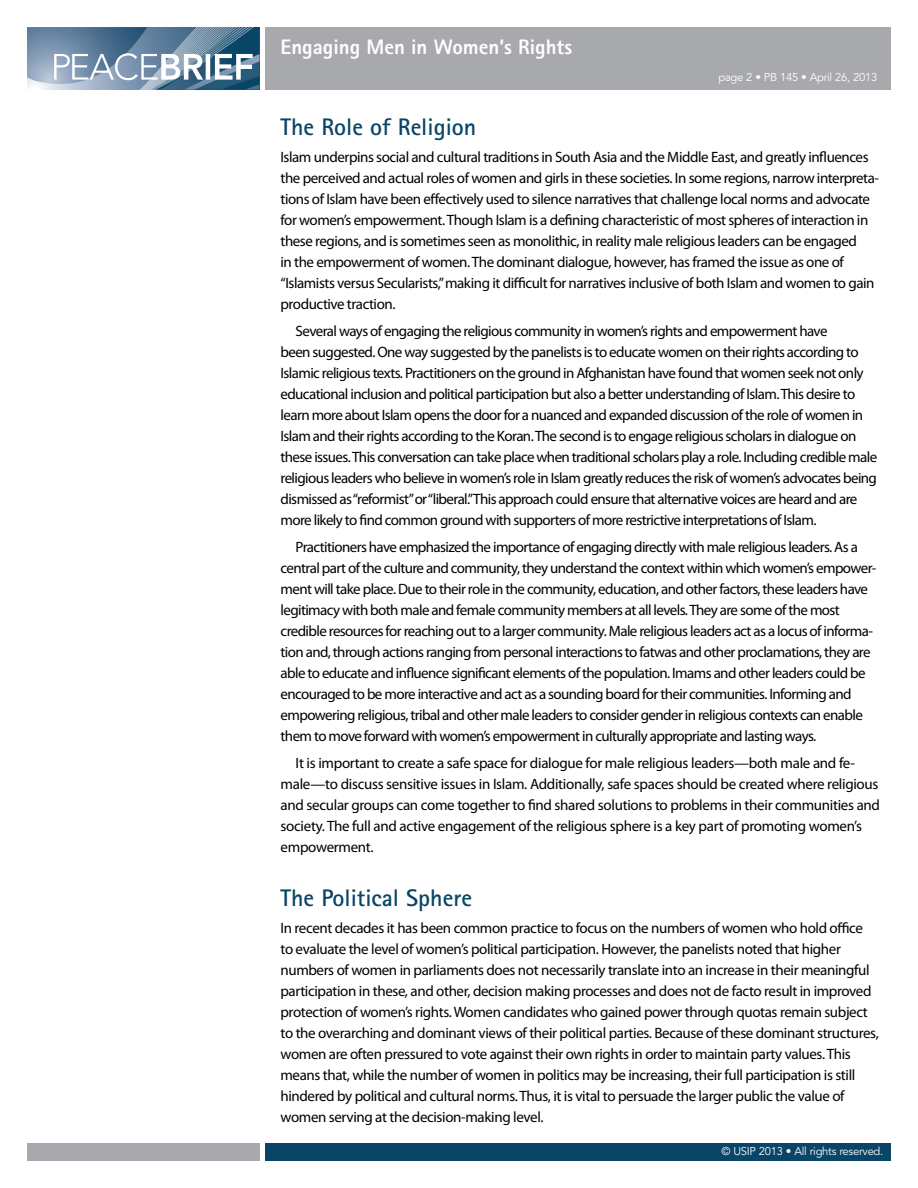
<style>
.page{position:relative;width:918px;height:1188px;background:#fff}
.page>*{position:absolute;margin:0;border:0;box-sizing:border-box;transform-origin:0 0}
.t1{font:700 24px "Rotis Sans Serif";color:#084566}
.t2{font:800 21px "Rotis Sans Serif";color:#fff}
.t3{font:15px/21px "Myriad Pro";letter-spacing:-.035em;color:#000}
.t4{font:11.25px "Avenir LT Std";letter-spacing:-.025em;color:#fff}
</style>
<div class="page">
<div style="left:265px;top:1143px;width:626px;height:18px;background:#084566"></div>
<div style="left:27px;top:1143px;width:233px;height:18px;background:#a7a9ac"></div>
<div style="left:265px;top:27px;width:626px;height:63px;background:#a7a9ac"></div>
<svg style="left:27px;top:27px;width:233px;height:63px;background:#7995ac"></svg>
<h2 class="t2" style="left:280px;top:34px;width:293px">Engaging Men in Women’s Rights</h2>
<p class="t4" style="left:718px;top:71px;width:160px">page 2 • PB 145 • April 26, 2013</p>
<h1 class="t1" style="left:280px;top:112px;width:197px">The Role of Religion</h1>
<p class="t3" style="left:280px;top:146px;width:600px">Islam underpins social and cultural traditions in South Asia and the Middle East, and greatly influences the perceived and actual roles of women and girls in these societies. In some regions, narrow interpreta&shy;tions of Islam have been effectively used to silence narratives that challenge local norms and advocate for women’s empowerment.Though Islam is a defining characteristic of most spheres of interaction in these regions, and is sometimes seen as monolithic, in reality male religious leaders can be engaged<br>in the empowerment of women.The dominant dialogue, however, has framed the issue as one of “Islamists versus Secularists,”making it difficult for narratives inclusive of both Islam and women to gain productive traction.</p>
<p class="t3" style="left:281px;top:320px;width:598px;text-indent:15px">Several ways of engaging the religious community in women’s rights and empowerment have<br>been suggested. One way suggested by the panelists is to educate women on their rights according to Islamic religious texts. Practitioners on the ground in Afghanistan have found that women seek not only educational inclusion and political participation but also a better understanding of Islam.This desire to learn more about Islam opens the door for a nuanced and expanded discussion of the role of women in Islam and their rights according to the Koran.The second is to engage religious scholars in dialogue on these issues.This conversation can take place when traditional scholars play a role. Including credible male religious leaders who believe in women’s role in Islam greatly reduces the risk of women’s advocates being dismissed as“reformist”or“liberal.”This approach could ensure that alternative voices are heard and are more likely to find common ground with supporters of more restrictive interpretations of Islam.</p>
<p class="t3" style="left:281px;top:536px;width:597px;text-indent:15px">Practitioners have emphasized the importance of engaging directly with male religious leaders. As a central part of the culture and community, they understand the context within which women’s empower&shy;ment will take place. Due to their role in the community, education, and other factors, these leaders have legitimacy with both male and female community members at all levels.They are some of the most credible resources for reaching out to a larger community. Male religious leaders act as a locus of informa&shy;tion and, through actions ranging from personal interactions to fatwas and other proclamations, they are able to educate and influence significant elements of the population. Imams and other leaders could be encouraged to be more interactive and act as a sounding board for their communities. Informing and empowering religious, tribal and other male leaders to consider gender in religious contexts can enable them to move forward with women’s empowerment in culturally appropriate and lasting ways.</p>
<p class="t3" style="left:281px;top:752px;width:601px;text-indent:15px">It is important to create a safe space for dialogue for male religious leaders—both male and fe&shy;male—to discuss sensitive issues in Islam. Additionally, safe spaces should be created where religious and secular groups can come together to find shared solutions to problems in their communities and society. The full and active engagement of the religious sphere is a key part of promoting women’s empowerment.</p>
<h1 class="t1" style="left:280px;top:883px;width:193px">The Political Sphere</h1>
<p class="t3" style="left:280px;top:917px;width:600px">In recent decades it has been common practice to focus on the numbers of women who hold office to evaluate the level of women’s political participation. However, the panelists noted that higher numbers of women in parliaments does not necessarily translate into an increase in their meaningful participation in these, and other, decision making processes and does not de facto result in improved protection of women’s rights.Women candidates who gained power through quotas remain subject to the overarching and dominant views of their political parties. Because of these dominant structures, women are often pressured to vote against their own rights in order to maintain party values.This means that, while the number of women in politics may be increasing, their full participation is still hindered by political and cultural norms.Thus, it is vital to persuade the larger public the value of women serving at the decision-making level.</p>
<p class="t4" style="left:722px;top:1145px;width:163px">© USIP 2013 • All rights reserved.</p>
</div>
